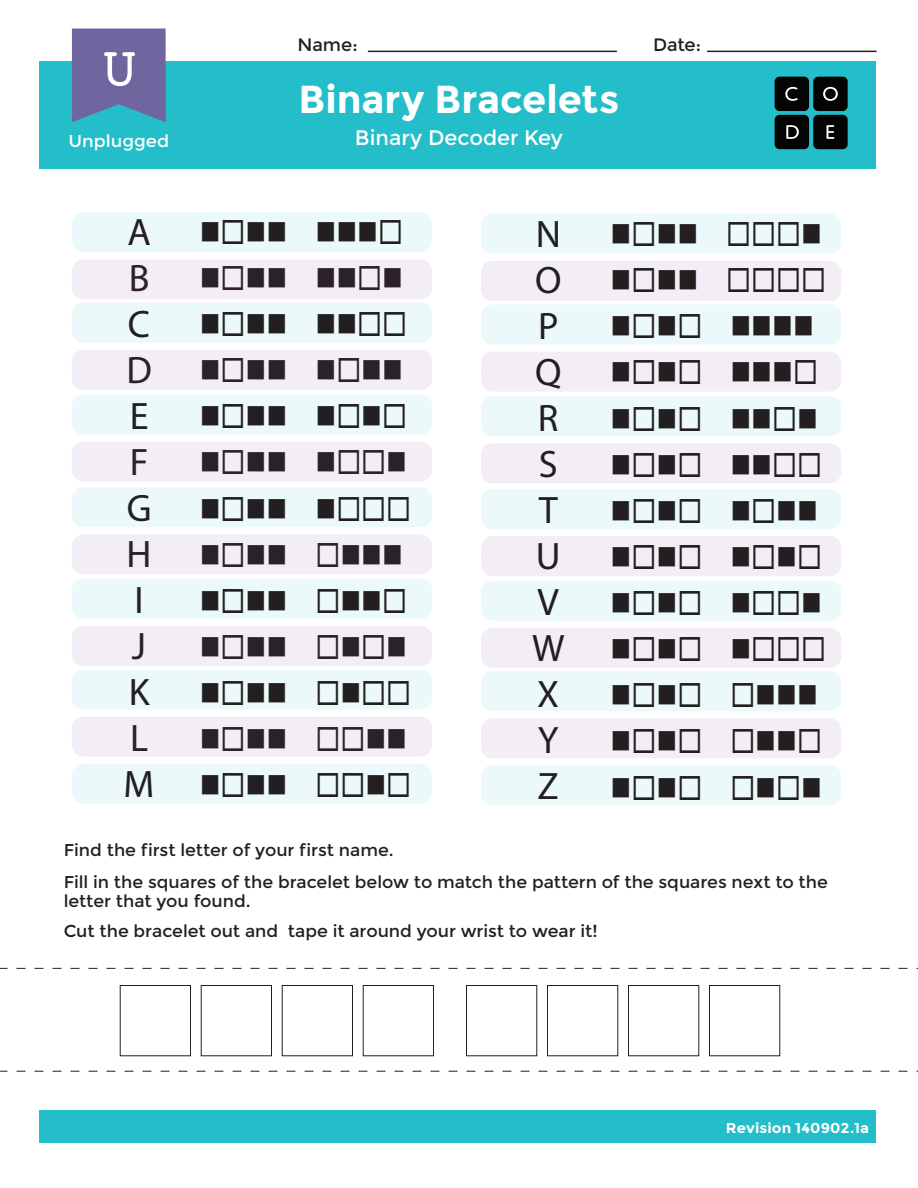
<style>
.page{position:relative;width:918px;height:1188px;background:#fff}
.page>*{position:absolute;margin:0;border:0;box-sizing:border-box;transform-origin:0 0}
.t1{font:57px "Courier";color:#fff}
.t2{font:700 39px "Montserrat";letter-spacing:-.005em;color:#fff}
.t3{font:38.4px/46px "Myriad Pro";color:#231f20}
.t4{font:33.3px "Wingdings";color:#231f20;scale:.84 1}
.t5{font:21px "Montserrat";color:#fff}
.t6{font:18px "Montserrat";color:#231f20}
.t7{font:17.1px/31.5px "Montserrat";color:#231f20}
.t8{font:17.1px "Montserrat";color:#fff;scale:1.05 1}
.t9{font:700 14.25px "Montserrat";letter-spacing:.005em;color:#fff;scale:1.05 1}
</style>
<div class="page">
<div style="left:39px;top:1110px;width:837px;height:33px;background:#23bec9"></div>
<div style="left:39px;top:62px;width:837px;height:107px;background:#23bec9"></div>
<div style="left:775px;top:77px;width:34px;height:34px;background:#040503;border-radius:5px"></div>
<div style="left:813px;top:77px;width:35px;height:34px;background:#040503;border-radius:5px"></div>
<div style="left:775px;top:115px;width:34px;height:34px;background:#040503;border-radius:5px"></div>
<div style="left:813px;top:115px;width:35px;height:34px;background:#040503;border-radius:5px"></div>
<svg style="left:823px;top:87px;width:15px;height:14px"></svg>
<svg style="left:786px;top:125px;width:13px;height:14px"></svg>
<svg style="left:827px;top:125px;width:7px;height:14px"></svg>
<svg style="left:785px;top:87px;width:13px;height:14px"></svg>
<hr style="left:368px;top:51px;width:248px;height:1px;background:#231f20">
<hr style="left:708px;top:51px;width:168px;height:1px;background:#231f20">
<div style="left:72px;top:212px;width:360px;height:40px;background:#ecf9fa;border-radius:11px"></div>
<div style="left:72px;top:303px;width:360px;height:40px;background:#ecf9fa;border-radius:11px"></div>
<div style="left:72px;top:394px;width:360px;height:40px;background:#ecf9fa;border-radius:11px"></div>
<div style="left:72px;top:487px;width:360px;height:40px;background:#ecf9fa;border-radius:11px"></div>
<div style="left:72px;top:579px;width:360px;height:40px;background:#ecf9fa;border-radius:11px"></div>
<div style="left:72px;top:670px;width:360px;height:40px;background:#ecf9fa;border-radius:11px"></div>
<div style="left:72px;top:764px;width:360px;height:40px;background:#ecf9fa;border-radius:11px"></div>
<div style="left:481px;top:214px;width:360px;height:40px;background:#ecf9fa;border-radius:11px"></div>
<div style="left:481px;top:304px;width:360px;height:40px;background:#ecf9fa;border-radius:11px"></div>
<div style="left:481px;top:396px;width:360px;height:40px;background:#ecf9fa;border-radius:11px"></div>
<div style="left:481px;top:489px;width:360px;height:40px;background:#ecf9fa;border-radius:11px"></div>
<div style="left:481px;top:581px;width:360px;height:40px;background:#ecf9fa;border-radius:11px"></div>
<div style="left:481px;top:671px;width:360px;height:40px;background:#ecf9fa;border-radius:11px"></div>
<div style="left:481px;top:765px;width:360px;height:40px;background:#ecf9fa;border-radius:11px"></div>
<div style="left:72px;top:259px;width:360px;height:40px;background:#f3eef6;border-radius:11px"></div>
<div style="left:72px;top:350px;width:360px;height:40px;background:#f3eef6;border-radius:11px"></div>
<div style="left:72px;top:442px;width:360px;height:40px;background:#f3eef6;border-radius:11px"></div>
<div style="left:72px;top:534px;width:360px;height:40px;background:#f3eef6;border-radius:11px"></div>
<div style="left:72px;top:626px;width:360px;height:40px;background:#f3eef6;border-radius:11px"></div>
<div style="left:72px;top:717px;width:360px;height:40px;background:#f3eef6;border-radius:11px"></div>
<div style="left:481px;top:261px;width:360px;height:40px;background:#f3eef6;border-radius:11px"></div>
<div style="left:481px;top:352px;width:360px;height:40px;background:#f3eef6;border-radius:11px"></div>
<div style="left:481px;top:443px;width:360px;height:40px;background:#f3eef6;border-radius:11px"></div>
<div style="left:481px;top:536px;width:360px;height:40px;background:#f3eef6;border-radius:11px"></div>
<div style="left:481px;top:628px;width:360px;height:40px;background:#f3eef6;border-radius:11px"></div>
<div style="left:481px;top:718px;width:360px;height:40px;background:#f3eef6;border-radius:11px"></div>
<svg style="left:0;top:968px;width:918px;height:1px"></svg>
<svg style="left:0;top:1071px;width:918px;height:1px"></svg>
<div style="left:120px;top:985px;width:71px;height:71px;border:1px solid #231f20"></div>
<div style="left:201px;top:985px;width:71px;height:71px;border:1px solid #231f20"></div>
<div style="left:282px;top:985px;width:71px;height:71px;border:1px solid #231f20"></div>
<div style="left:363px;top:985px;width:71px;height:71px;border:1px solid #231f20"></div>
<div style="left:466px;top:985px;width:71px;height:71px;border:1px solid #231f20"></div>
<div style="left:547px;top:985px;width:71px;height:71px;border:1px solid #231f20"></div>
<div style="left:628px;top:985px;width:71px;height:71px;border:1px solid #231f20"></div>
<div style="left:709px;top:985px;width:71px;height:71px;border:1px solid #231f20"></div>
<svg style="left:72px;top:29px;width:94px;height:93px"></svg>
<h1 class="t1" style="left:103px;top:23px;width:36px">U</h1>
<p class="t8" style="left:68px;top:131px;width:98px">Unplugged</p>
<p class="t6" style="left:297px;top:35px;width:62px">Name:</p>
<p class="t6" style="left:653px;top:35px;width:50px">Date:</p>
<p class="t2" style="left:299px;top:76px;width:322px">Binary Bracelets</p>
<p class="t5" style="left:355px;top:125px;width:210px">Binary Decoder Key</p>
<p class="t3" style="left:124px;top:208px;width:32px">A<br>B<br>C<br>D<br>E<br>F<br>G<br>H<br>I<br>J<br>K<br>L<br>M</p>
<p class="t4" style="left:200px;top:214px;width:244px">■◻■■ ■■■◻</p>
<p class="t4" style="left:200px;top:260px;width:244px">■◻■■ ■■◻■</p>
<p class="t4" style="left:200px;top:306px;width:249px">■◻■■ ■■◻◻</p>
<p class="t4" style="left:200px;top:352px;width:244px">■◻■■ ■◻■■</p>
<p class="t4" style="left:200px;top:398px;width:249px">■◻■■ ■◻■◻</p>
<p class="t4" style="left:200px;top:445px;width:249px">■◻■■ ■◻◻■</p>
<p class="t4" style="left:200px;top:491px;width:253px">■◻■■ ■◻◻◻</p>
<p class="t4" style="left:200px;top:537px;width:244px">■◻■■ ◻■■■</p>
<p class="t4" style="left:200px;top:583px;width:249px">■◻■■ ◻■■◻</p>
<p class="t4" style="left:200px;top:629px;width:249px">■◻■■ ◻■◻■</p>
<p class="t4" style="left:200px;top:675px;width:253px">■◻■■ ◻■◻◻</p>
<p class="t4" style="left:200px;top:721px;width:249px">■◻■■ ◻◻■■</p>
<p class="t4" style="left:200px;top:767px;width:253px">■◻■■ ◻◻■◻</p>
<p class="t3" style="left:532px;top:210px;width:34px">N<br>O<br>P<br>Q<br>R<br>S<br>T<br>U<br>V<br>W<br>X<br>Y<br>Z</p>
<p class="t4" style="left:611px;top:216px;width:253px">■◻■■ ◻◻◻■</p>
<p class="t4" style="left:611px;top:262px;width:258px">■◻■■ ◻◻◻◻</p>
<p class="t4" style="left:611px;top:308px;width:244px">■◻■◻ ■■■■</p>
<p class="t4" style="left:611px;top:355px;width:249px">■◻■◻ ■■■◻</p>
<p class="t4" style="left:611px;top:401px;width:249px">■◻■◻ ■■◻■</p>
<p class="t4" style="left:611px;top:447px;width:253px">■◻■◻ ■■◻◻</p>
<p class="t4" style="left:611px;top:493px;width:249px">■◻■◻ ■◻■■</p>
<p class="t4" style="left:611px;top:539px;width:253px">■◻■◻ ■◻■◻</p>
<p class="t4" style="left:611px;top:585px;width:253px">■◻■◻ ■◻◻■</p>
<p class="t4" style="left:611px;top:631px;width:258px">■◻■◻ ■◻◻◻</p>
<p class="t4" style="left:611px;top:677px;width:249px">■◻■◻ ◻■■■</p>
<p class="t4" style="left:611px;top:724px;width:253px">■◻■◻ ◻■■◻</p>
<p class="t4" style="left:611px;top:770px;width:253px">■◻■◻ ◻■◻■</p>
<p class="t7" style="left:64px;top:835px;width:766px">Find the first letter of your first name.<br>Fill in the squares of the bracelet below to match the pattern of the squares next to the</p>
<p class="t7" style="left:64px;top:886px;width:535px;line-height:30px">letter that you found.<br>Cut the bracelet out and tape it around your wrist to wear it!</p>
<p class="t9" style="left:726px;top:1119px;width:138px">Revision 140902.1a</p>
</div>
